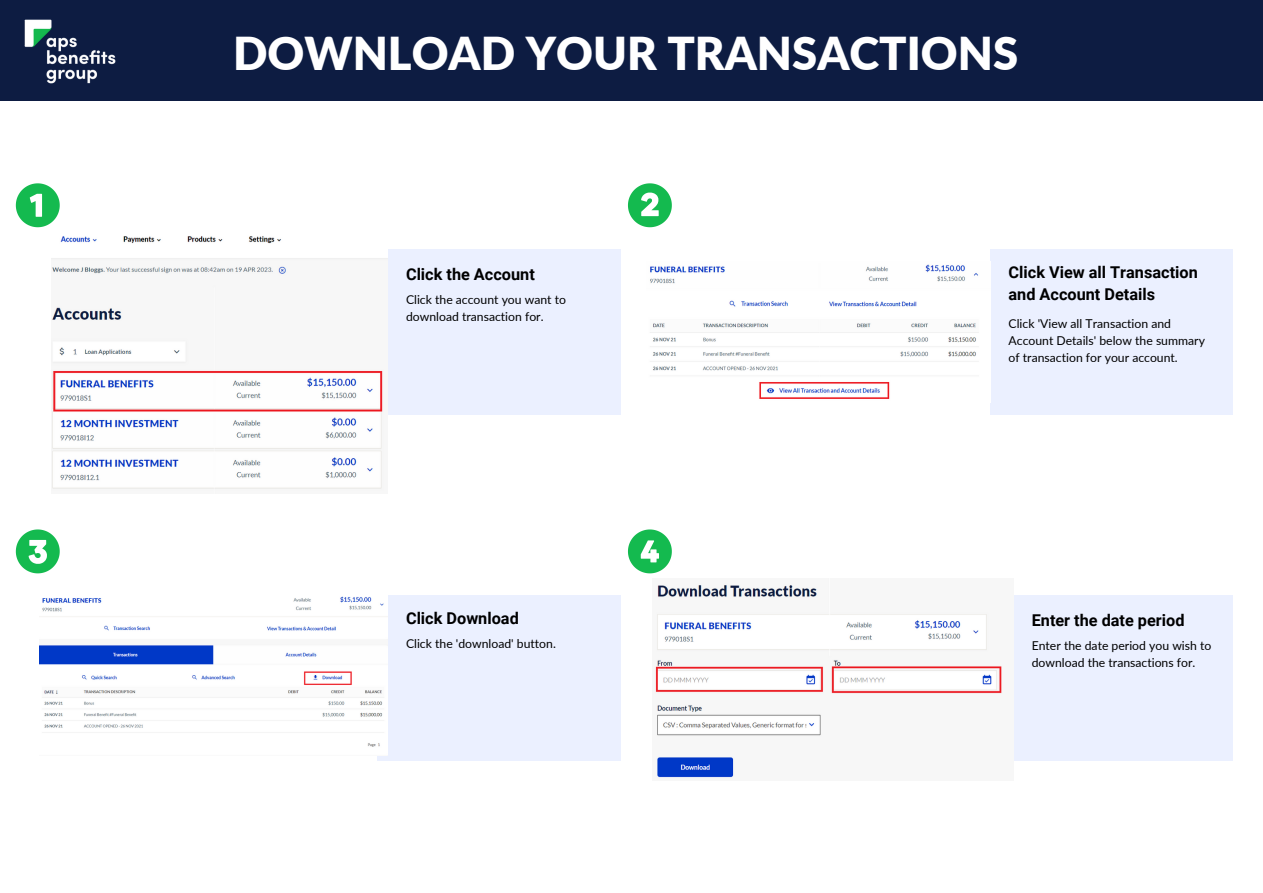
<style>
.page{position:relative;width:1263px;height:893px;background:#fff}
.page>*{position:absolute;margin:0;border:0;box-sizing:border-box;transform-origin:0 0}
.t1{font:900 45.3px "Lato";color:#fff}
.t2{font:700 16.27px/22.5px "Roboto";color:#000}
.t3{font:12.23px/17.1px "Lato";color:#000}
</style>
<div class="page">
<div style="left:378px;top:249px;width:242px;height:166px;background:#ebf0ff"></div>
<div style="left:0;top:0;width:1263px;height:101px;background:#0d1c42"></div>
<svg style="left:16px;top:183px;width:44px;height:44px"></svg>
<div style="left:990px;top:249px;width:243px;height:166px;background:#ebf0ff"></div>
<svg style="left:628px;top:183px;width:44px;height:44px"></svg>
<div style="left:378px;top:595px;width:242px;height:166px;background:#ebf0ff"></div>
<svg style="left:16px;top:529px;width:44px;height:44px"></svg>
<div style="left:990px;top:595px;width:243px;height:166px;background:#ebf0ff"></div>
<svg style="left:628px;top:529px;width:44px;height:44px"></svg>
<img style="left:51px;top:236px;width:336px;height:253px">
<img style="left:650px;top:264px;width:329px;height:135px">
<img style="left:40px;top:595px;width:348px;height:160px">
<img style="left:655px;top:585px;width:358px;height:193px">
<img style="left:24px;top:19px;width:92px;height:65px">
<h1 class="t1" style="left:233px;top:26px;width:787px">DOWNLOAD YOUR TRANSACTIONS</h1>
<h2 class="t2" style="left:406px;top:263px;width:130px">Click the Account</h2>
<p class="t3" style="left:406px;top:290px;width:162px">Click the account you want to download transaction for.</p>
<h2 class="t2" style="left:406px;top:607px;width:114px">Click Download</h2>
<p class="t3" style="left:406px;top:635px;width:151px">Click the 'download' button.</p>
<h2 class="t2" style="left:1008px;top:261px;width:191px">Click View all Transaction and Account Details</h2>
<p class="t3" style="left:1008px;top:315px;width:198px">Click 'View all Transaction and<br>Account Details' below the summary of transaction for your account.</p>
<h2 class="t2" style="left:1032px;top:609px;width:154px">Enter the date period</h2>
<p class="t3" style="left:1032px;top:637px;width:181px">Enter the date period you wish to download the transactions for.</p>
</div>
